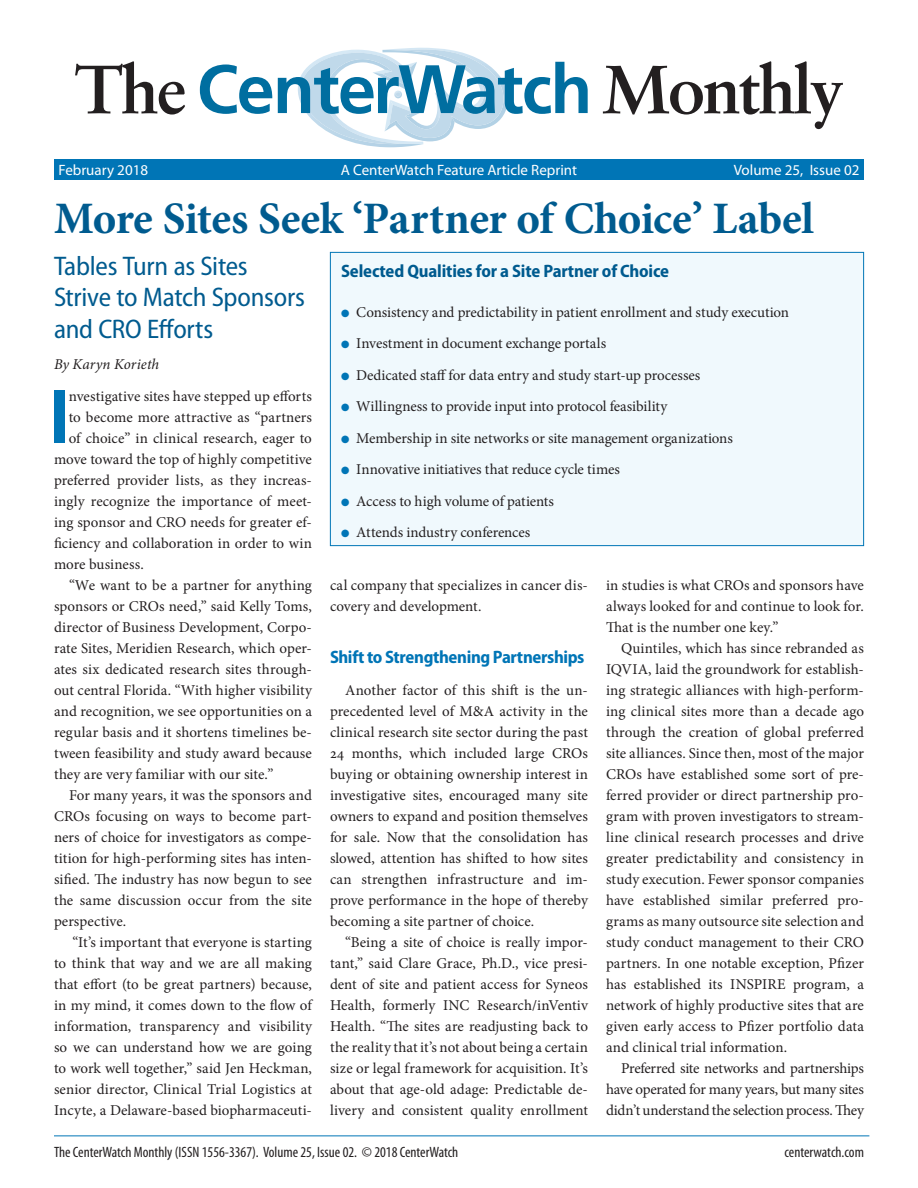
<style>
.page{position:relative;width:918px;height:1188px;background:#fff}
.page>*{position:absolute;margin:0;border:0;box-sizing:border-box;transform-origin:0 0}
.P_w_3-line_drop_cap{font:700 condensed 77.25px "Myriad Pro";color:#0075b6}
.Top_headline{font:700 45px "Minion Pro";letter-spacing:-.01em;color:#005b8f}
.Top_deck_head{font:semi-condensed 27px/31.5px "Myriad Pro";letter-spacing:-.01em;color:#005b8f}
.t1{font:700 semi-condensed 18px "Myriad Pro";letter-spacing:-.01em;color:#005b8f}
.Subhead__L1{font:700 semi-condensed 18px "Myriad Pro";letter-spacing:-.02em;color:#0075b6}
.P_w_3-line_drop_cap-2{font:15px/21px "Minion Pro";color:#231f20;text-align:justify}
.t2{font:condensed 15px "Myriad Pro";color:#231f20}
.t3{font:15px "Myriad Pro";color:#fff}
.By-line{font:italic 15px "Minion Pro";letter-spacing:.005em;color:#231f20}
.s1{color:#0075b6}
</style>
<div class="page">
<hr style="left:54px;top:1136px;width:815px;height:1px;background:#0075b6">
<div style="left:54px;top:159px;width:810px;height:21px;background:#0075b6"></div>
<svg style="left:75px;top:61px;width:110px;height:54px"></svg>
<svg style="left:603px;top:61px;width:240px;height:68px"></svg>
<svg style="left:200px;top:64px;width:72px;height:50px"></svg>
<svg style="left:278px;top:48px;width:310px;height:99px"></svg>
<div style="left:330px;top:252px;width:534px;height:294px;background:#f0f9fd"></div>
<div style="left:330px;top:252px;width:534px;height:294px;border:1px solid #0075b6"></div>
<p class="t3" style="left:58px;top:160px;width:91px">February 2018</p>
<p class="t3" style="left:341px;top:160px;width:238px">A CenterWatch Feature Article Reprint</p>
<p class="t3" style="left:734px;top:160px;width:127px">Volume 25, Issue 02</p>
<p class="Top_headline" style="left:54px;top:186px;width:761px">More Sites Seek ‘Partner of Choice’ Label</p>
<p class="Top_deck_head" style="left:54px;top:249px;width:253px">Tables Turn as Sites<br>Strive to Match Sponsors and CRO Efforts</p>
<p class="By-line" style="left:54px;top:354px;width:107px">By Karyn Korieth</p>
<p class="P_w_3-line_drop_cap" style="left:50px;top:368px;width:21px">I</p>
<p class="P_w_3-line_drop_cap-2" style="left:69px;top:385px;width:245px">nvestigative sites have stepped up efforts</p>
<p class="P_w_3-line_drop_cap-2" style="left:69px;top:406px;width:245px">to become more attractive as “partners</p>
<p class="P_w_3-line_drop_cap-2" style="left:69px;top:427px;width:245px">of choice” in clinical research, eager to</p>
<p class="P_w_3-line_drop_cap-2" style="left:54px;top:448px;width:259px">move toward the top of highly competitive</p>
<p class="P_w_3-line_drop_cap-2" style="left:54px;top:469px;width:260px">preferred provider lists, as they increas-</p>
<p class="P_w_3-line_drop_cap-2" style="left:54px;top:490px;width:260px">ingly recognize the importance of meet-</p>
<p class="P_w_3-line_drop_cap-2" style="left:54px;top:511px;width:260px">ing sponsor and CRO needs for greater ef-</p>
<p class="P_w_3-line_drop_cap-2" style="left:54px;top:532px;width:260px">ficiency and collaboration in order to win</p>
<p class="P_w_3-line_drop_cap-2" style="left:54px;top:553px;width:91px">more business.</p>
<p class="P_w_3-line_drop_cap-2" style="left:54px;top:574px;width:260px;text-indent:15px">“We want to be a partner for anything sponsors or CROs need,” said Kelly Toms, director of Business Development, Corpo&shy;rate Sites, Meridien Research, which oper&shy;ates six dedicated research sites through&shy;out central Florida. “With higher visibility and recognition, we see opportunities on a regular basis and it shortens timelines be&shy;tween feasibility and study award because they are very familiar with our site.”</p>
<p class="P_w_3-line_drop_cap-2" style="left:54px;top:784px;width:260px;text-indent:15px">For many years, it was the sponsors and CROs focusing on ways to become part&shy;ners of choice for investigators as compe&shy;tition for high-performing sites has inten&shy;sified. The industry has now begun to see the same discussion occur from the site perspective.</p>
<p class="P_w_3-line_drop_cap-2" style="left:54px;top:931px;width:260px;text-indent:18px">“It’s important that everyone is starting to think that way and we are all making that effort (to be great partners) because, in my mind, it comes down to the flow of information, transparency and visibility so we can understand how we are going to work well together,” said Jen Heckman, senior director, Clinical Trial Logistics at Incyte, a Delaware-based biopharmaceuti-</p>
<p class="t1" style="left:341px;top:259px;width:329px">Selected Qualities for a Site Partner of Choice</p>
<p class="P_w_3-line_drop_cap-2" style="left:341px;top:301px;width:449px"><span class="s1">●</span> Consistency and predictability in patient enrollment and study execution</p>
<p class="P_w_3-line_drop_cap-2" style="left:341px;top:333px;width:266px"><span class="s1">●</span> Investment in document exchange portals</p>
<p class="P_w_3-line_drop_cap-2" style="left:341px;top:364px;width:361px"><span class="s1">●</span> Dedicated staff for data entry and study start-up processes</p>
<p class="P_w_3-line_drop_cap-2" style="left:341px;top:396px;width:328px"><span class="s1">●</span> Willingness to provide input into protocol feasibility</p>
<p class="P_w_3-line_drop_cap-2" style="left:341px;top:427px;width:393px"><span class="s1">●</span> Membership in site networks or site management organizations</p>
<p class="P_w_3-line_drop_cap-2" style="left:341px;top:459px;width:280px"><span class="s1">●</span> Innovative initiatives that reduce cycle times</p>
<p class="P_w_3-line_drop_cap-2" style="left:341px;top:490px;width:214px"><span class="s1">●</span> Access to high volume of patients</p>
<p class="P_w_3-line_drop_cap-2" style="left:341px;top:522px;width:191px"><span class="s1">●</span> Attends industry conferences</p>
<p class="P_w_3-line_drop_cap-2" style="left:330px;top:574px;width:260px">cal company that specializes in cancer dis&shy;covery and development.</p>
<p class="Subhead__L1" style="left:330px;top:645px;width:256px">Shift to Strengthening Partnerships</p>
<p class="P_w_3-line_drop_cap-2" style="left:330px;top:679px;width:260px;text-indent:15px">Another factor of this shift is the un&shy;precedented level of M&amp;A activity in the clinical research site sector during the past 24 months, which included large CROs buying or obtaining ownership interest in investigative sites, encouraged many site owners to expand and position themselves for sale. Now that the consolidation has slowed, attention has shifted to how sites can strengthen infrastructure and im&shy;prove performance in the hope of thereby becoming a site partner of choice.</p>
<p class="P_w_3-line_drop_cap-2" style="left:330px;top:931px;width:260px;text-indent:15px">“Being a site of choice is really impor&shy;tant,” said Clare Grace, Ph.D., vice presi&shy;dent of site and patient access for Syneos Health, formerly INC Research/inVentiv Health. “The sites are readjusting back to the reality that it’s not about being a certain size or legal framework for acquisition. It’s about that age-old adage: Predictable de&shy;livery and consistent quality enrollment</p>
<p class="P_w_3-line_drop_cap-2" style="left:606px;top:574px;width:260px">in studies is what CROs and sponsors have always looked for and continue to look for.<br>That is the number one key.”</p>
<p class="P_w_3-line_drop_cap-2" style="left:606px;top:637px;width:260px;text-indent:15px">Quintiles, which has since rebranded as IQVIA, laid the groundwork for establish&shy;ing strategic alliances with high-perform&shy;ing clinical sites more than a decade ago through the creation of global preferred site alliances. Since then, most of the major CROs have established some sort of pre&shy;ferred provider or direct partnership pro&shy;gram with proven investigators to stream&shy;line clinical research processes and drive greater predictability and consistency in study execution. Fewer sponsor companies have established similar preferred pro&shy;grams as many outsource site selection and study conduct management to their CRO partners. In one notable exception, Pfizer has established its INSPIRE program, a network of highly productive sites that are given early access to Pfizer portfolio data and clinical trial information.</p>
<p class="P_w_3-line_drop_cap-2" style="left:606px;top:1057px;width:260px;text-indent:15px">Preferred site networks and partnerships have operated for many years, but many sites didn’t understand the selection process. They</p>
<p class="t2" style="left:54px;top:1143px;width:406px">The CenterWatch Monthly (ISSN 1556-3367). Volume 25, Issue 02. © 2018 CenterWatch</p>
<p class="t2" style="left:784px;top:1143px;width:81px">centerwatch.com</p>
</div>
